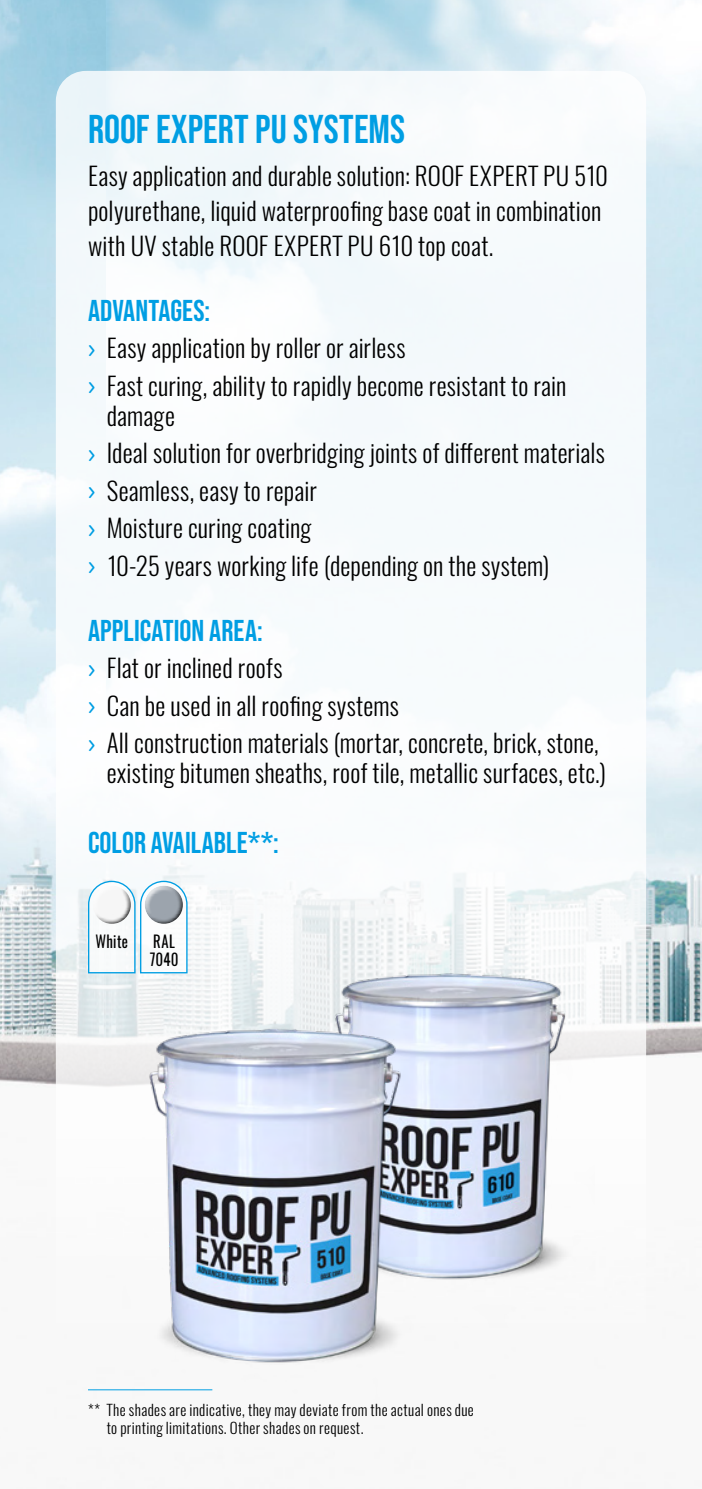
<style>
.page{position:relative;width:702px;height:1489px;background:#fff}
.page>*{position:absolute;margin:0;border:0;box-sizing:border-box;transform-origin:0 0}
.t1{font:40px "Bebas Neue";color:#009ee3}
.t2{font:30px "Bebas Neue";letter-spacing:.005em;color:#009ee3}
.t3{font:300 25px/37.5px "Oswald";letter-spacing:.01em;color:#000}
.t4{font:16.25px/17.5px "Oswald";letter-spacing:.025em;color:#000;scale:.9 1}
.t5{font:300 15px/18px "Oswald";letter-spacing:.025em;color:#000}
.s1{font-family:"Gravur";font-weight:400;font-stretch:condensed;font-size:22.5px;color:#009ee3}
</style>
<div class="page">
<img style="left:0;top:0;width:702px;height:1085px">
<div style="left:56px;top:71px;width:590px;height:1417px;background:#f7fafc;border-radius:30px"></div>
<img style="left:303px;top:937px;width:291px;height:343px">
<hr style="left:88px;top:1389px;width:124px;height:1px;background:#009ee3">
<img style="left:115px;top:989px;width:317px;height:402px">
<svg style="left:87px;top:880px;width:101px;height:94px"></svg>
<div style="left:139px;top:879px;width:42px;height:41px;background:#fff;opacity:.75"></div>
<div style="left:145px;top:886px;width:44px;height:41px;background:#000;opacity:.75"></div>
<h1 class="t1" style="left:88px;top:107px;width:318px">ROOF EXPERT PU SYSTEMS</h1>
<p class="t3" style="left:88px;top:155px;width:521px;line-height:35px">Easy application and durable solution: ROOF EXPERT PU 510 polyurethane, liquid waterproofing base coat in combination with UV stable ROOF EXPERT PU 610 top coat.</p>
<p class="t2" style="left:88px;top:293px;width:124px">ADVANTAGES:</p>
<p class="t3" style="left:88px;top:326px;width:480px"><span class="s1">&gt;</span> Easy application by roller or airless<br><span class="s1">&gt;</span> Fast curing, ability to rapidly become resistant to rain</p>
<p class="t3" style="left:88px;top:394px;width:518px;text-indent:19px">damage<br><span class="s1">&gt;</span> Ideal solution for overbridging joints of different materials <span class="s1">&gt;</span> Seamless, easy to repair<br><span class="s1">&gt;</span> Moisture curing coating<br><span class="s1">&gt;</span> 10-25 years working life (depending on the system)</p>
<p class="t2" style="left:88px;top:613px;width:176px">APPLICATION AREA:</p>
<p class="t3" style="left:88px;top:646px;width:512px"><span class="s1">&gt;</span> Flat or inclined roofs<br><span class="s1">&gt;</span> Can be used in all roofing systems<br><span class="s1">&gt;</span> All construction materials (mortar, concrete, brick, stone,</p>
<p class="t3" style="left:107px;top:751px;width:500px">existing bitumen sheaths, roof tile, metallic surfaces, etc.)</p>
<p class="t2" style="left:88px;top:826px;width:192px">COLOR AVAILABLE**:</p>
<p class="t4" style="left:95px;top:931px;width:38px">White</p>
<p class="t4" style="left:150px;top:931px;width:33px">RAL<br>7040</p>
<p class="t5" style="left:107px;top:1399px;width:368px;text-indent:-19px">** The shades are indicative, they may deviate from the actual ones due to printing limitations. Other shades on request.</p>
</div>
